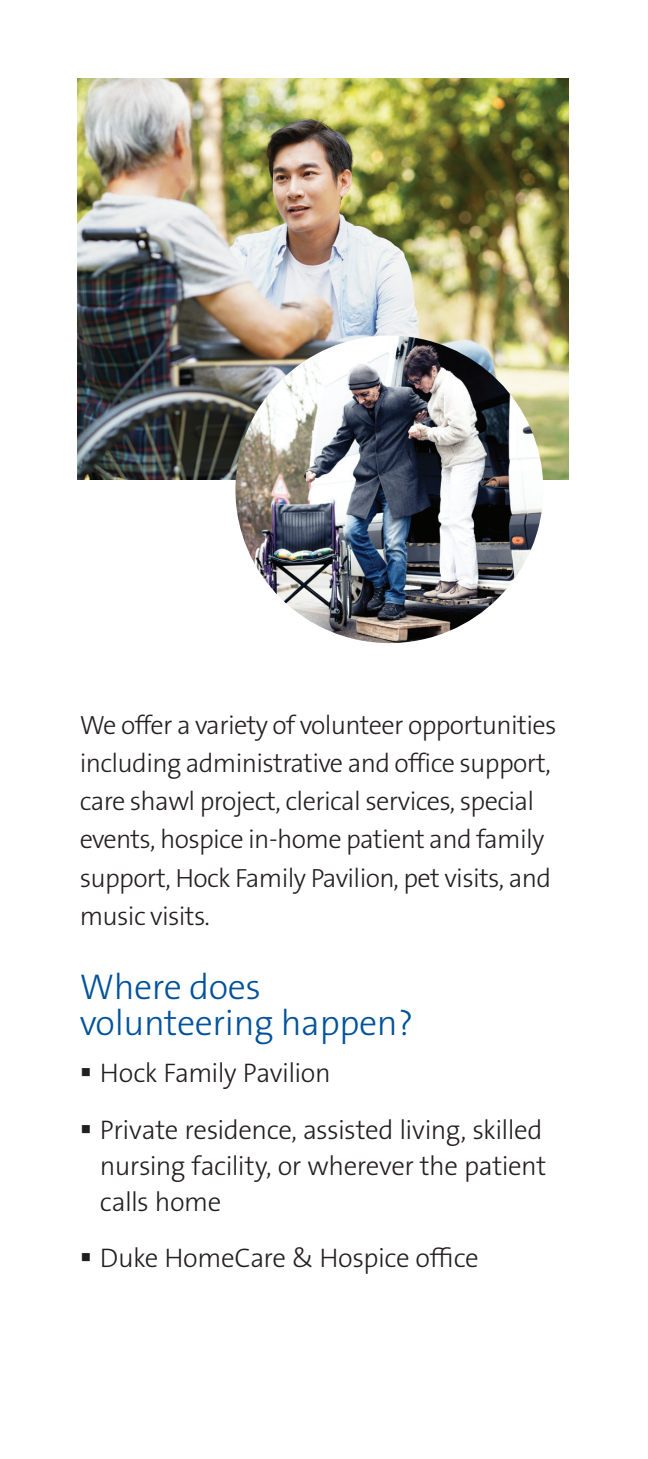
<style>
.page{position:relative;width:648px;height:1459px;background:#fff}
.page>*{position:absolute;margin:0;border:0;box-sizing:border-box;transform-origin:0 0}
.t1{font:300 36px/36px "The Sans B W3";letter-spacing:-.01em;color:#01529a}
.t2{font:300 27px/36px "The Sans B W3";letter-spacing:-.015em;color:#231f20}
.t3{font:300 26.55px/38.2px "The Sans B W3";letter-spacing:-.025em;color:#231f20}
</style>
<div class="page">
<img style="left:77px;top:79px;width:491px;height:400px">
<img style="left:235px;top:336px;width:308px;height:307px;border-radius:154px">
<p class="t3" style="left:80px;top:705px;width:478px">We offer a variety of volunteer opportunities including administrative and office support, care shawl project, clerical services, special events, hospice in-home patient and family support, Hock Family Pavilion, pet visits, and music visits.</p>
<h3 class="t1" style="left:80px;top:969px;width:335px">Where does volunteering happen?</h3>
<p class="t2" style="left:80px;top:1055px;width:252px">▪ Hock Family Pavilion</p>
<p class="t2" style="left:100px;top:1111px;width:447px;text-indent:-20px">▪ Private residence, assisted living, skilled nursing facility, or wherever the patient calls home</p>
<p class="t2" style="left:80px;top:1240px;width:400px">▪ Duke HomeCare &amp; Hospice office</p>
</div>
